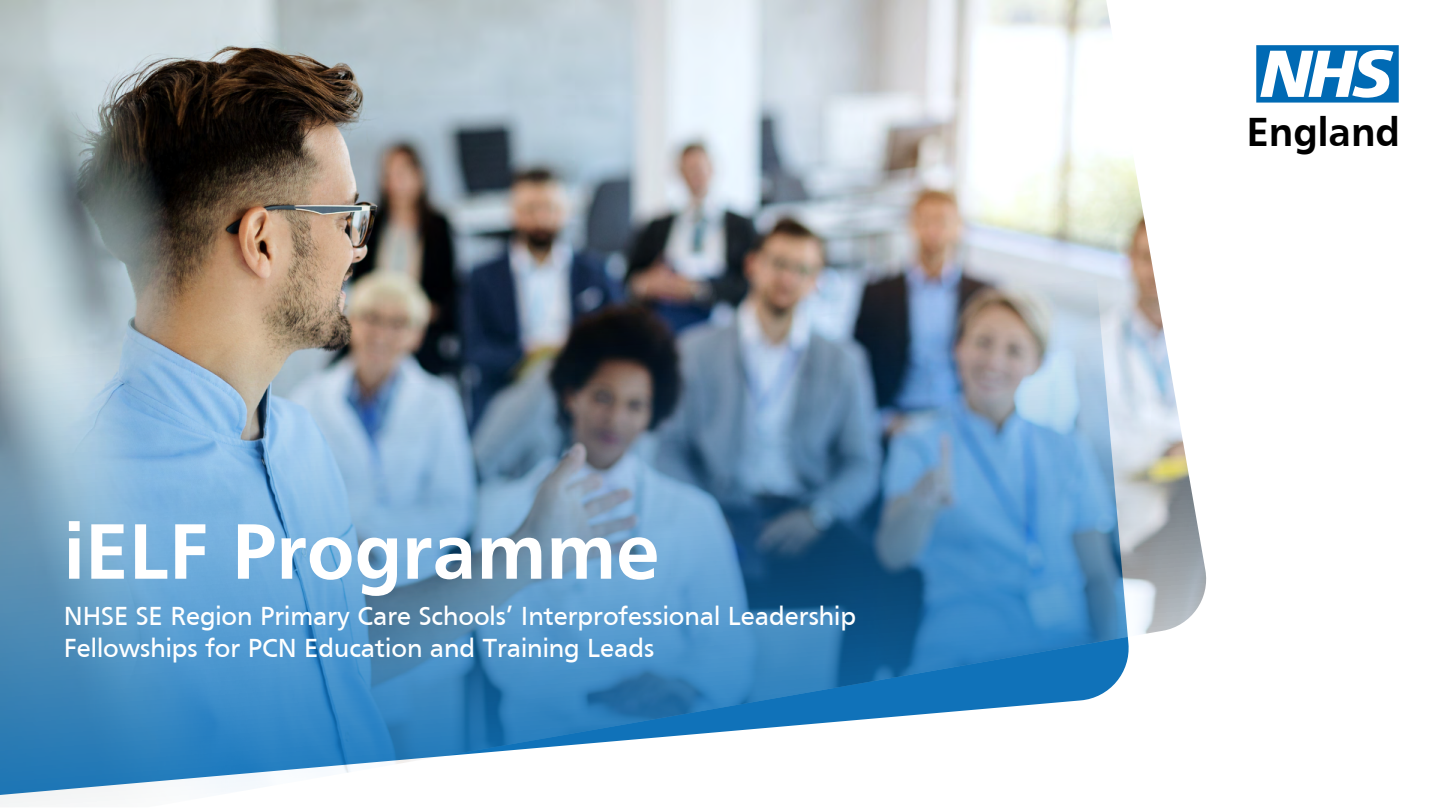
<style>
.page{position:relative;width:1440px;height:810px;background:#fff}
.page>*{position:absolute;margin:0;border:0;box-sizing:border-box;transform-origin:0 0}
.t1{font:700 81.53px "Frutiger";color:#fff}
.t2{font:700 41.85px "Frutiger";color:#000}
.t3{font:27px/32.4px "Frutiger";color:#fff}
</style>
<div class="page">
<img style="left:0;top:0;width:1207px;height:807px">
<svg style="left:1256px;top:45px;width:143px;height:58px"></svg>
<h1 class="t1" style="left:64px;top:504px;width:598px">iELF Programme</h1>
<p class="t3" style="left:64px;top:599px;width:794px">NHSE SE Region Primary Care Schools’ Interprofessional Leadership<br>Fellowships for PCN Education and Training Leads</p>
<h2 class="t2" style="left:1246px;top:108px;width:155px">England</h2>
</div>
